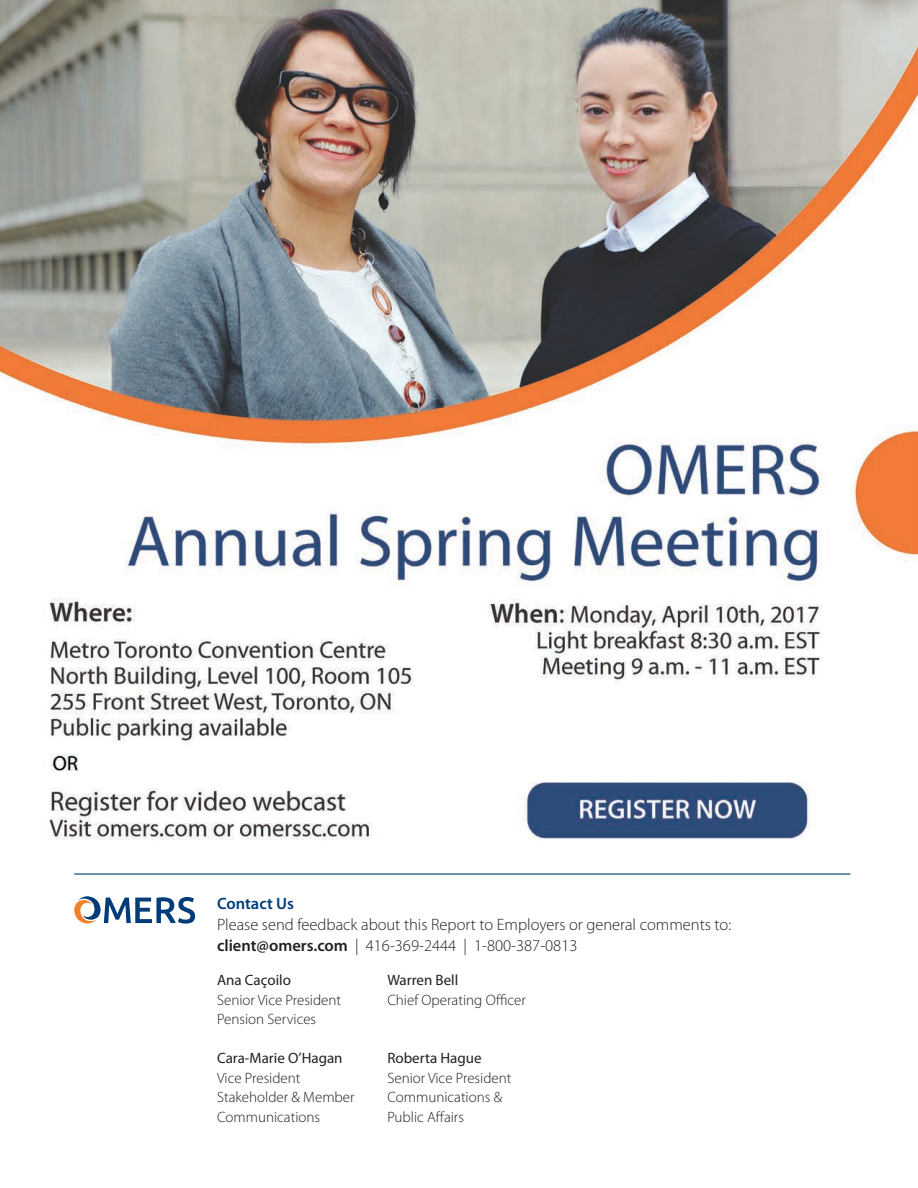
<style>
.page{position:relative;width:918px;height:1188px;background:#fff}
.page>*{position:absolute;margin:0;border:0;box-sizing:border-box;transform-origin:0 0}
.Body{font:300 16.5px/21px "Myriad Pro";color:#231f20}
.Body-2{font:600 16.5px "Myriad Pro";color:#003d78}
.Body-3{font:300 15px/19.5px "Myriad Pro";color:#231f20}
.Body-4{font:15px "Myriad Pro";color:#231f20}
.s1{font-weight:600}
</style>
<div class="page">
<hr style="left:74px;top:873px;width:776px;height:2px;background:#003d78">
<svg style="left:74px;top:896px;width:121px;height:28px"></svg>
<img style="left:0;top:1px;width:918px;height:839px">
<p class="Body-2" style="left:217px;top:894px;width:78px">Contact Us</p>
<p class="Body" style="left:217px;top:914px;width:516px">Please send feedback about this Report to Employers or general comments to: <span class="s1">client@omers.com</span> | 416-369-2444 | 1-800-387-0813</p>
<p class="Body-4" style="left:217px;top:972px;width:75px">Ana Caçoilo</p>
<p class="Body-3" style="left:217px;top:990px;width:126px">Senior Vice President</p>
<p class="Body-3" style="left:217px;top:1010px;width:101px">Pension Services</p>
<p class="Body-4" style="left:217px;top:1050px;width:127px">Cara-Marie O’Hagan</p>
<p class="Body-3" style="left:217px;top:1068px;width:85px">Vice President</p>
<p class="Body-3" style="left:217px;top:1088px;width:139px">Stakeholder &amp; Member<br>Communications</p>
<p class="Body-4" style="left:387px;top:972px;width:72px">Warren Bell</p>
<p class="Body-3" style="left:387px;top:990px;width:140px">Chief Operating Officer</p>
<p class="Body-4" style="left:387px;top:1050px;width:96px">Roberta Hague</p>
<p class="Body-3" style="left:387px;top:1068px;width:126px">Senior Vice President</p>
<p class="Body-3" style="left:387px;top:1088px;width:116px">Communications &amp;<br>Public Affairs</p>
</div>
